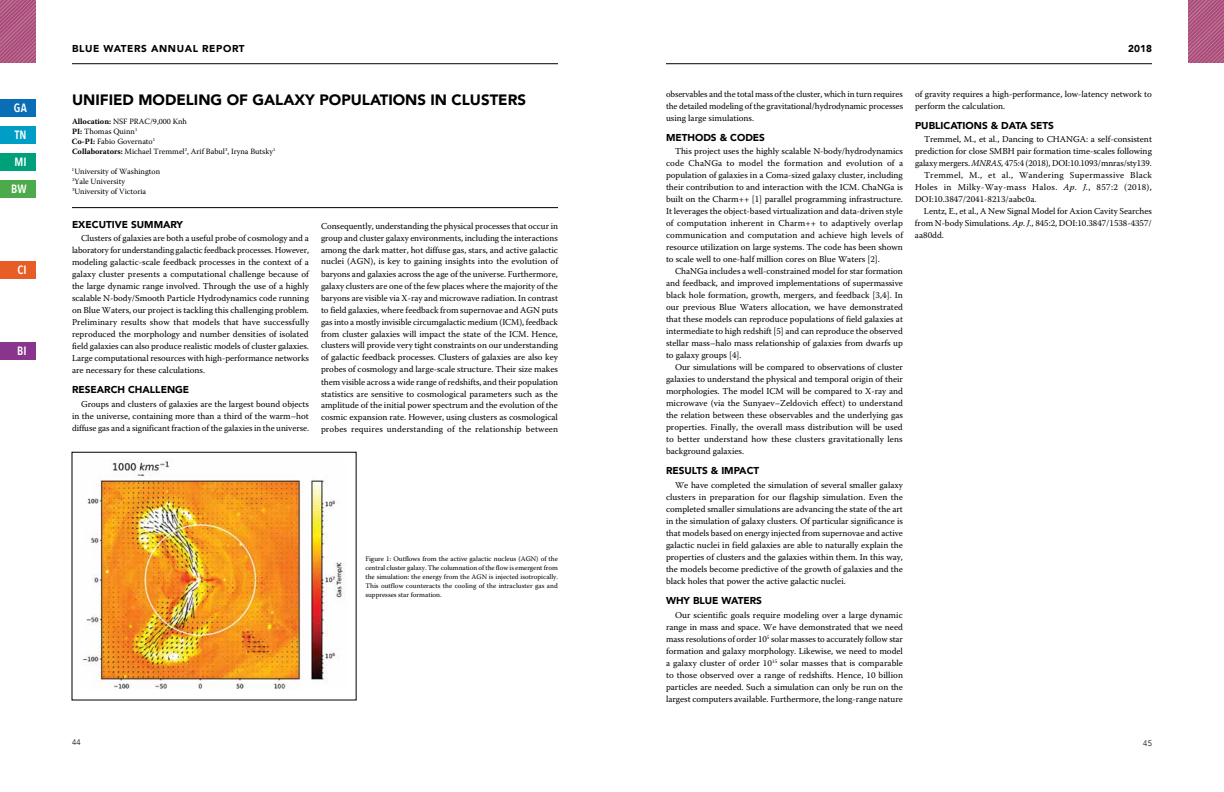
<style>
.page{position:relative;width:1224px;height:792px;background:#fff}
.page>*{position:absolute;margin:0;border:0;box-sizing:border-box;transform-origin:0 0}
.t1{font:900 15px "Avenir";color:#000}
.t2{font:600 12px "Avenir Next Condensed";letter-spacing:.005em;color:#fff}
.t3{font:900 10px "Avenir";color:#000}
.t4{font:900 10px "Avenir";letter-spacing:.06em;color:#000}
.t5{font:9px/12px "Warnock Pro";color:#000;text-align:justify}
.t6{font:9px "Warnock Pro";letter-spacing:.035em;color:#000}
.t7{font:8px/10px "Warnock Pro";color:#000}
.t8{font:300 8px "Avenir";color:#000}
.t9{font:7px/9px "Warnock Pro";letter-spacing:.005em;color:#000;text-align:justify}
.s1{font-weight:700}
.s2{font-style:italic}
</style>
<div class="page">
<hr style="left:72px;top:207px;width:486px;height:1px;background:#000">
<div style="left:0;top:99px;width:36px;height:18px;background:#096eb5"></div>
<div style="left:0;top:126px;width:36px;height:18px;background:#009ec6"></div>
<div style="left:0;top:153px;width:36px;height:18px;background:#00a07a"></div>
<div style="left:0;top:180px;width:36px;height:18px;background:#4daa4b"></div>
<div style="left:0;top:261px;width:36px;height:18px;background:#e85c26"></div>
<img style="left:82px;top:460px;width:264px;height:229px">
<div style="left:0;top:342px;width:36px;height:18px;background:#89348d"></div>
<img style="left:0;top:0;width:36px;height:63px">
<img style="left:1188px;top:0;width:36px;height:63px">
<hr style="left:666px;top:63px;width:486px;height:1px;background:#000">
<hr style="left:72px;top:63px;width:486px;height:1px;background:#000">
<h2 class="t2" style="left:14px;top:98px;width:14px">GA</h2>
<h2 class="t2" style="left:15px;top:125px;width:13px">TN</h2>
<h2 class="t2" style="left:15px;top:152px;width:14px">MI</h2>
<h2 class="t2" style="left:11px;top:179px;width:17px">BW</h2>
<h2 class="t2" style="left:17px;top:260px;width:11px">CI</h2>
<h2 class="t2" style="left:17px;top:341px;width:11px">BI</h2>
<p class="t4" style="left:72px;top:40px;width:174px">BLUE WATERS ANNUAL REPORT</p>
<p class="t3" style="left:1128px;top:40px;width:25px">2018</p>
<h1 class="t1" style="left:72px;top:87px;width:456px">UNIFIED MODELING OF GALAXY POPULATIONS IN CLUSTERS</h1>
<p class="t7" style="left:72px;top:116px;width:205px"><span class="s1">Allocation:</span> NSF PRAC/9,000 Knh<br><span class="s1">PI:</span> Thomas Quinn<sup>1<br></sup><span class="s1">Co-PI:</span> Fabio Governato<sup>1<br></sup><span class="s1">Collaborators:</span> Michael Tremmel<sup>2</sup>, Arif Babul<sup>3</sup>, Iryna Butsky<sup>1</sup></p>
<p class="t7" style="left:72px;top:166px;width:90px"><sup>1</sup>University of Washington<br><sup>2</sup>Yale University<br><sup>3</sup>University of Victoria</p>
<p class="t3" style="left:72px;top:215px;width:113px">EXECUTIVE SUMMARY</p>
<p class="t5" style="left:72px;top:232px;width:239px;text-indent:9px">Clusters of galaxies are both a useful probe of cosmology and a laboratory for understanding galactic feedback processes. However, modeling galactic-scale feedback processes in the context of a galaxy cluster presents a computational challenge because of the large dynamic range involved. Through the use of a highly scalable N-body/Smooth Particle Hydrodynamics code running on Blue Waters, our project is tackling this challenging problem.<br>Preliminary results show that models that have successfully reproduced the morphology and number densities of isolated field galaxies can also produce realistic models of cluster galaxies.<br>Large computational resources with high-performance networks are necessary for these calculations.</p>
<p class="t3" style="left:72px;top:381px;width:119px">RESEARCH CHALLENGE</p>
<p class="t5" style="left:72px;top:398px;width:239px;text-indent:9px">Groups and clusters of galaxies are the largest bound objects in the universe, containing more than a third of the warm–hot diffuse gas and a significant fraction of the galaxies in the universe.</p>
<p class="t5" style="left:321px;top:219px;width:239px">Consequently, understanding the physical processes that occur in group and cluster galaxy environments, including the interactions among the dark matter, hot diffuse gas, stars, and active galactic nuclei (AGN), is key to gaining insights into the evolution of baryons and galaxies across the age of the universe. Furthermore, galaxy clusters are one of the few places where the majority of the baryons are visible via X-ray and microwave radiation. In contrast to field galaxies, where feedback from supernovae and AGN puts gas into a mostly invisible circumgalactic medium (ICM), feedback from cluster galaxies will impact the state of the ICM. Hence, clusters will provide very tight constraints on our understanding of galactic feedback processes. Clusters of galaxies are also key probes of cosmology and large-scale structure. Their size makes them visible across a wide range of redshifts, and their population statistics are sensitive to cosmological parameters such as the amplitude of the initial power spectrum and the evolution of the cosmic expansion rate. However, using clusters as cosmological probes requires understanding of the relationship between</p>
<p class="t9" style="left:365px;top:554px;width:194px">Figure 1: Outflows from the active galactic nucleus (AGN) of the central cluster galaxy. The columnation of the flow is emergent from the simulation: the energy from the AGN is injected isotropically.<br>This outflow counteracts the cooling of the intracluster gas and suppresses star formation.</p>
<p class="t5" style="left:666px;top:88px;width:239px">observables and the total mass of the cluster, which in turn requires the detailed modeling of the gravitational/hydrodynamic processes using large simulations.</p>
<p class="t3" style="left:666px;top:129px;width:101px">METHODS &amp; CODES</p>
<p class="t5" style="left:666px;top:145px;width:239px;text-indent:9px">This project uses the highly scalable N-body/hydrodynamics code ChaNGa to model the formation and evolution of a population of galaxies in a Coma-sized galaxy cluster, including their contribution to and interaction with the ICM. ChaNGa is built on the Charm++ [1] parallel programming infrastructure.<br>It leverages the object-based virtualization and data-driven style of computation inherent in Charm++ to adaptively overlap communication and computation and achieve high levels of resource utilization on large systems. The code has been shown to scale well to one-half million cores on Blue Waters [2].</p>
<p class="t5" style="left:666px;top:265px;width:239px;text-indent:9px">ChaNGa includes a well-constrained model for star formation and feedback, and improved implementations of supermassive black hole formation, growth, mergers, and feedback [3,4]. In our previous Blue Waters allocation, we have demonstrated that these models can reproduce populations of field galaxies at intermediate to high redshift [5] and can reproduce the observed stellar mass–halo mass relationship of galaxies from dwarfs up to galaxy groups [4].</p>
<p class="t5" style="left:666px;top:361px;width:239px;text-indent:9px">Our simulations will be compared to observations of cluster galaxies to understand the physical and temporal origin of their morphologies. The model ICM will be compared to X-ray and microwave (via the Sunyaev–Zeldovich effect) to understand the relation between these observables and the underlying gas properties. Finally, the overall mass distribution will be used to better understand how these clusters gravitationally lens background galaxies.</p>
<p class="t3" style="left:666px;top:462px;width:95px">RESULTS &amp; IMPACT</p>
<p class="t5" style="left:666px;top:479px;width:239px;text-indent:9px">We have completed the simulation of several smaller galaxy clusters in preparation for our flagship simulation. Even the completed smaller simulations are advancing the state of the art in the simulation of galaxy clusters. Of particular significance is that models based on energy injected from supernovae and active galactic nuclei in field galaxies are able to naturally explain the properties of clusters and the galaxies within them. In this way, the models become predictive of the growth of galaxies and the black holes that power the active galactic nuclei.</p>
<p class="t3" style="left:666px;top:592px;width:98px">WHY BLUE WATERS</p>
<p class="t5" style="left:666px;top:609px;width:239px;text-indent:9px">Our scientific goals require modeling over a large dynamic range in mass and space. We have demonstrated that we need mass resolutions of order 10<sup>5</sup> solar masses to accurately follow star formation and galaxy morphology. Likewise, we need to model a galaxy cluster of order 10<sup>15</sup> solar masses that is comparable to those observed over a range of redshifts. Hence, 10 billion particles are needed. Such a simulation can only be run on the largest computers available. Furthermore, the long-range nature</p>
<p class="t5" style="left:915px;top:88px;width:239px">of gravity requires a high-performance, low-latency network to perform the calculation.</p>
<p class="t3" style="left:915px;top:117px;width:141px">PUBLICATIONS &amp; DATA SETS</p>
<p class="t5" style="left:924px;top:133px;width:229px">Tremmel, M., et al., Dancing to CHANGA: a self-consistent</p>
<p class="t5" style="left:915px;top:145px;width:238px">prediction for close SMBH pair formation time-scales following</p>
<p class="t5" style="left:915px;top:157px;width:238px">galaxy mergers. <span class="s2">MNRAS</span>, 475:4 (2018), DOI:10.1093/mnras/sty139.</p>
<p class="t6" style="left:924px;top:170px;width:229px">Tremmel, M., et al., Wandering Supermassive Black</p>
<p class="t6" style="left:915px;top:182px;width:238px">Holes in Milky-Way-mass Halos. <span class="s2">Ap. J.</span>, 857:2 (2018),</p>
<p class="t5" style="left:915px;top:193px;width:123px">DOI:10.3847/2041-8213/aabc0a.</p>
<p class="t5" style="left:924px;top:205px;width:230px">Lentz, E., et al., A New Signal Model for Axion Cavity Searches</p>
<p class="t5" style="left:915px;top:217px;width:238px">from N-body Simulations. <span class="s2">Ap. J.</span>, 845:2, DOI:10.3847/1538-4357/</p>
<p class="t5" style="left:915px;top:229px;width:30px">aa80dd.</p>
<p class="t8" style="left:72px;top:738px;width:10px">44</p>
<p class="t8" style="left:1143px;top:738px;width:10px">45</p>
</div>
